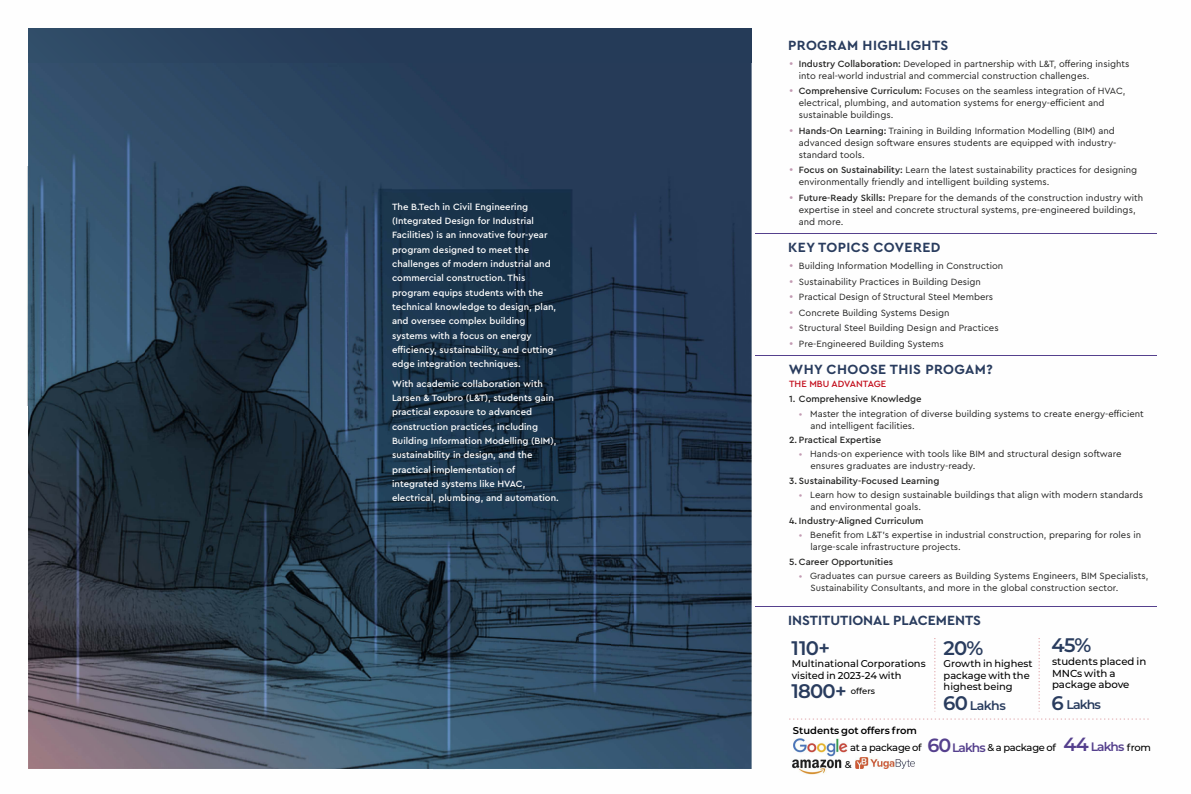
<style>
.page{position:relative;width:1191px;height:794px;background:#fff}
.page>*{position:absolute;margin:0;border:0;box-sizing:border-box;transform-origin:0 0}
.t1{font:600 19.6px "Montserrat";letter-spacing:-.04em;color:#293c5e}
.t2{font:700 14px "Cera Pro";letter-spacing:.03em;color:#293c5e}
.t3{font:700 14px "Cera Pro";color:#293c5e}
.t4{font:600 12.6px "Montserrat";letter-spacing:-.055em;color:#293c5e}
.t5{font:500 10.2px/11.7px "Montserrat";color:#000}
.t6{font:500 9.9px/11.4px "Montserrat";color:#000}
.t7{font:500 9.9px/16.8px "Montserrat";letter-spacing:-.03em;color:#000}
.t8{font:600 9.9px "Montserrat";color:#000}
.t9{font:9.5px/11.9px "Cera Pro";color:#222221}
.t10{font:500 9.5px/14.3px "Cera Pro";color:#fefefe}
.t11{font:500 9.5px "Cera Pro";color:#222221}
.t12{font:500 9.5px "Cera Pro";color:#c20b19}
.t13{font:500 8.4px "Montserrat";color:#000}
.s1{font-weight:500}
.s2{color:#c29ab2}
.s3{font-size:19.6px}
.s4{font-weight:600;font-size:19.1px;color:#55408d}
.s5{font-weight:600;font-size:12.2px;color:#55408d}
</style>
<div class="page">
<div style="left:28px;top:28px;width:723px;height:740px;background:linear-gradient(to right,#2d4864,#223654)"></div>
<img style="left:28px;top:63px;width:723px;height:705px">
<img style="left:392px;top:189px;width:180px;height:333px">
<img style="left:58px;top:144px;width:31px;height:239px">
<img style="left:27px;top:167px;width:31px;height:239px">
<img style="left:113px;top:123px;width:31px;height:239px">
<img style="left:331px;top:215px;width:29px;height:239px">
<img style="left:360px;top:170px;width:32px;height:521px">
<img style="left:619px;top:193px;width:32px;height:461px">
<img style="left:579px;top:373px;width:32px;height:335px">
<img style="left:62px;top:422px;width:31px;height:296px">
<img style="left:250px;top:489px;width:31px;height:239px">
<img style="left:433px;top:530px;width:32px;height:239px">
<img style="left:792px;top:759px;width:50px;height:16px">
<img style="left:793px;top:738px;width:54px;height:19px">
<img style="left:855px;top:757px;width:59px;height:12px">
<svg style="left:789px;top:718px;width:359px;height:1px"></svg>
<svg style="left:934px;top:638px;width:1px;height:71px"></svg>
<svg style="left:1038px;top:638px;width:1px;height:71px"></svg>
<hr style="left:755px;top:355px;width:402px;height:1px;background:#55408d">
<hr style="left:755px;top:233px;width:402px;height:1px;background:#55408d">
<hr style="left:755px;top:606px;width:402px;height:1px;background:#55408d">
<h2 class="t2" style="left:788px;top:39px;width:162px">PROGRAM HIGHLIGHTS</h2>
<p class="t9" style="left:799px;top:58px;width:332px"><span class="s1">Industry Collaboration:</span> Developed in partnership with L&amp;T, offering insights into real-world industrial and commercial construction challenges.</p>
<p class="t9" style="left:799px;top:86px;width:328px"><span class="s1">Comprehensive Curriculum:</span> Focuses on the seamless integration of HVAC, electrical, plumbing, and automation systems for energy-efficient and sustainable buildings.</p>
<p class="t9" style="left:799px;top:125px;width:319px"><span class="s1">Hands-On Learning:</span> Training in Building Information Modelling (BIM) and advanced design software ensures students are equipped with industry&shy;standard tools.</p>
<p class="t9" style="left:799px;top:164px;width:340px"><span class="s1">Focus on Sustainability:</span> Learn the latest sustainability practices for designing environmentally friendly and intelligent building systems.</p>
<p class="t9" style="left:799px;top:192px;width:346px"><span class="s1">Future-Ready Skills:</span> Prepare for the demands of the construction industry with expertise in steel and concrete structural systems, pre-engineered buildings, and more.</p>
<h2 class="t2" style="left:788px;top:241px;width:154px">KEY TOPICS COVERED</h2>
<p class="t9" style="left:799px;top:258px;width:206px;line-height:15.5px">Building Information Modelling in Construction Sustainability Practices in Building Design Practical Design of Structural Steel Members Concrete Building Systems Design<br>Structural Steel Building Design and Practices Pre-Engineered Building Systems</p>
<h2 class="t2" style="left:789px;top:362px;width:205px">WHY CHOOSE THIS PROGAM?</h2>
<p class="t11" style="left:789px;top:394px;width:134px">1. Comprehensive Knowledge</p>
<p class="t9" style="left:810px;top:408px;width:335px;text-indent:-11px"><span class="s2">•</span> Master the integration of diverse building systems to create energy-efficient and intelligent facilities.</p>
<p class="t11" style="left:789px;top:435px;width:93px">2. Practical Expertise</p>
<p class="t9" style="left:810px;top:448px;width:313px;text-indent:-11px"><span class="s2">•</span> Hands-on experience with tools like BIM and structural design software ensures graduates are industry-ready.</p>
<p class="t11" style="left:789px;top:476px;width:152px">3. Sustainability-Focused Learning</p>
<p class="t9" style="left:810px;top:489px;width:334px;text-indent:-11px"><span class="s2">•</span> Learn how to design sustainable buildings that align with modern standards and environmental goals.</p>
<p class="t11" style="left:789px;top:516px;width:136px">4. Industry-Aligned Curriculum</p>
<p class="t9" style="left:810px;top:529px;width:332px;text-indent:-11px"><span class="s2">•</span> Benefit from L&amp;T’s expertise in industrial construction, preparing for roles in large-scale infrastructure projects.</p>
<p class="t11" style="left:789px;top:557px;width:105px">5. Career Opportunities</p>
<p class="t9" style="left:810px;top:570px;width:339px;text-indent:-11px"><span class="s2">•</span> Graduates can pursue careers as Building Systems Engineers, BIM Specialists,<br>Sustainability Consultants, and more in the global construction sector.</p>
<p class="t10" style="left:392px;top:200px;width:166px">The B.Tech in Civil Engineering (Integrated Design for Industrial Facilities) is an innovative four-year program designed to meet the challenges of modern industrial and commercial construction. This program equips students with the technical knowledge to design, plan, and oversee complex building systems with a focus on energy efficiency, sustainability, and cutting&shy;edge integration techniques.</p>
<p class="t10" style="left:392px;top:376px;width:168px">With academic collaboration with Larsen &amp; Toubro (L&amp;T), students gain practical exposure to advanced construction practices, including Building Information Modelling (BIM), sustainability in design, and the practical implementation of integrated systems like HVAC, electrical, plumbing, and automation.</p>
<p class="t12" style="left:789px;top:379px;width:99px">THE MBU ADVANTAGE</p>
<h2 class="t3" style="left:788px;top:614px;width:194px">INSTITUTIONAL PLACEMENTS</h2>
<h1 class="t1" style="left:943px;top:636px;width:41px">20%</h1>
<p class="t6" style="left:943px;top:658px;width:90px">Growth in highest package with the highest being</p>
<h3 class="t4" style="left:943px;top:698px;width:64px"><span class="s3">60</span> Lakhs</h3>
<p class="t8" style="left:793px;top:724px;width:126px">Students got offers from</p>
<p class="t7" style="left:845px;top:739px;width:78px;text-indent:5px">at a package of &amp;</p>
<p class="t7" style="left:927px;top:739px;width:225px"><span class="s4">60</span><span class="s5">Lakhs</span> &amp; a package of <span class="s4">44</span> <span class="s5">Lakhs</span> from</p>
<h1 class="t1" style="left:1051px;top:633px;width:41px">45%</h1>
<p class="t5" style="left:1052px;top:655px;width:96px">students placed in<br>MNCs with a package above</p>
<h3 class="t4" style="left:1066px;top:696px;width:36px">Lakhs</h3>
<h1 class="t1" style="left:791px;top:636px;width:40px">110+</h1>
<p class="t6" style="left:791px;top:657px;width:135px;line-height:12px">Multinational Corporations visited in 2023-24 with</p>
<h1 class="t1" style="left:791px;top:679px;width:57px">1800+</h1>
<p class="t13" style="left:851px;top:686px;width:26px">offers</p>
<h1 class="t1" style="left:1051px;top:691px;width:14px">6</h1>
</div>
